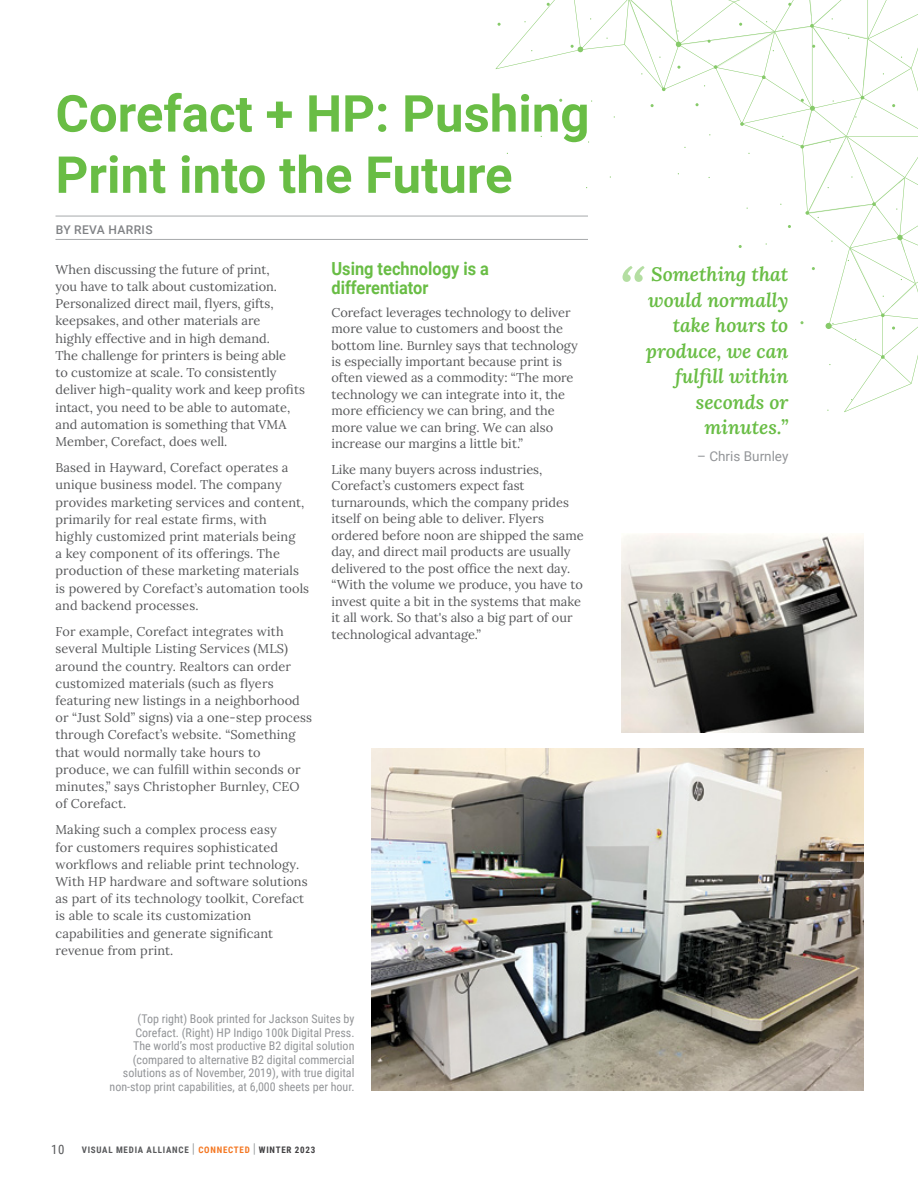
<style>
.page{position:relative;width:918px;height:1188px;background:#fff}
.page>*{position:absolute;margin:0;border:0;box-sizing:border-box;transform-origin:0 0}
.t1{font:700 51px/61.2px "Roboto";color:#69bd45}
.t2{font:italic 600 19.5px/25.5px "Lora";color:#69bd45;text-align:right}
.t3{font:700 18px/19.5px "Roboto";color:#69bd45;scale:.91 1}
.t4{font:13.5px "Roboto";color:#939598}
.t5{font:12.9px "Roboto Condensed";color:#58595b}
.t6{font:12.75px/17.2px "Lora";color:#58595b}
.t7{font:12px/13.5px "Roboto Condensed";color:#939598;text-align:right}
.t8{font:500 12px "Roboto";letter-spacing:.035em;color:#808285}
.t9{font:700 9px "Roboto Condensed";letter-spacing:.085em;color:#58595b}
.s1{font-weight:400;font-size:13.5px;color:#939598}
.s2{color:#f47722}
.s3{color:#414042}
</style>
<div class="page">
<img style="left:371px;top:749px;width:493px;height:341px">
<img style="left:621px;top:533px;width:243px;height:199px">
<hr style="left:56px;top:216px;width:532px;height:1px;background:#a7a9ac">
<hr style="left:56px;top:239px;width:532px;height:1px;background:#a7a9ac">
<svg style="left:496px;top:0;width:422px;height:412px"></svg>
<h1 class="t1" style="left:56px;top:81px;width:536px">Corefact + HP: Pushing<br>Print into the Future</h1>
<p class="t8" style="left:56px;top:221px;width:98px">BY REVA HARRIS</p>
<p class="t6" style="left:56px;top:260px;width:251px">When discussing the future of print,<br>you have to talk about customization.<br>Personalized direct mail, flyers, gifts, keepsakes, and other materials are<br>highly effective and in high demand.<br>The challenge for printers is being able<br>to customize at scale. To consistently deliver high-quality work and keep profits intact, you need to be able to automate, and automation is something that VMA Member, Corefact, does well.</p>
<p class="t6" style="left:56px;top:458px;width:255px">Based in Hayward, Corefact operates a unique business model. The company provides marketing services and content, primarily for real estate firms, with<br>highly customized print materials being<br>a key component of its offerings. The production of these marketing materials is powered by Corefact’s automation tools and backend processes.</p>
<p class="t6" style="left:56px;top:622px;width:258px">For example, Corefact integrates with several Multiple Listing Services (MLS) around the country. Realtors can order customized materials (such as flyers featuring new listings in a neighborhood or “Just Sold” signs) via a one-step process through Corefact’s website. “Something that would normally take hours to produce, we can fulfill within seconds or minutes,” says Christopher Burnley, CEO of Corefact.</p>
<p class="t6" style="left:56px;top:820px;width:254px">Making such a complex process easy<br>for customers requires sophisticated workflows and reliable print technology.<br>With HP hardware and software solutions as part of its technology toolkit, Corefact is able to scale its customization capabilities and generate significant revenue from print.</p>
<h3 class="t3" style="left:332px;top:258px;width:175px">Using technology is a differentiator</h3>
<p class="t6" style="left:332px;top:303px;width:248px;line-height:16.5px">Corefact leverages technology to deliver more value to customers and boost the bottom line. Burnley says that technology is especially important because print is often viewed as a commodity: “The more technology we can integrate into it, the more efficiency we can bring, and the more value we can bring. We can also increase our margins a little bit.”</p>
<p class="t6" style="left:332px;top:460px;width:254px;line-height:16.5px">Like many buyers across industries, Corefact’s customers expect fast turnarounds, which the company prides itself on being able to deliver. Flyers ordered before noon are shipped the same day, and direct mail products are usually delivered to the post office the next day. “With the volume we produce, you have to invest quite a bit in the systems that make it all work. So that's also a big part of our technological advantage.”</p>
<p class="t7" style="left:110px;top:1012px;width:246px">(Top right) Book printed for Jackson Suites by Corefact. (Right) HP Indigo 100k Digital Press.<br>The world’s most productive B2 digital solution (compared to alternative B2 digital commercial solutions as of November, 2019), with true digital non-stop print capabilities, at 6,000 sheets per hour.</p>
<p class="t5" style="left:51px;top:1140px;width:15px">10</p>
<p class="t9" style="left:82px;top:1143px;width:235px">VISUAL MEDIA ALLIANCE <span class="s1">|</span> <span class="s2">CONNECTED</span> <span class="s1">|</span> <span class="s3">WINTER 2023</span></p>
<h2 class="t2" style="left:646px;top:261px;width:144px">Something that would normally take hours to produce, we can fulfill within seconds or minutes.”</h2>
<p class="t4" style="left:697px;top:447px;width:93px">– Chris Burnley</p>
</div>
